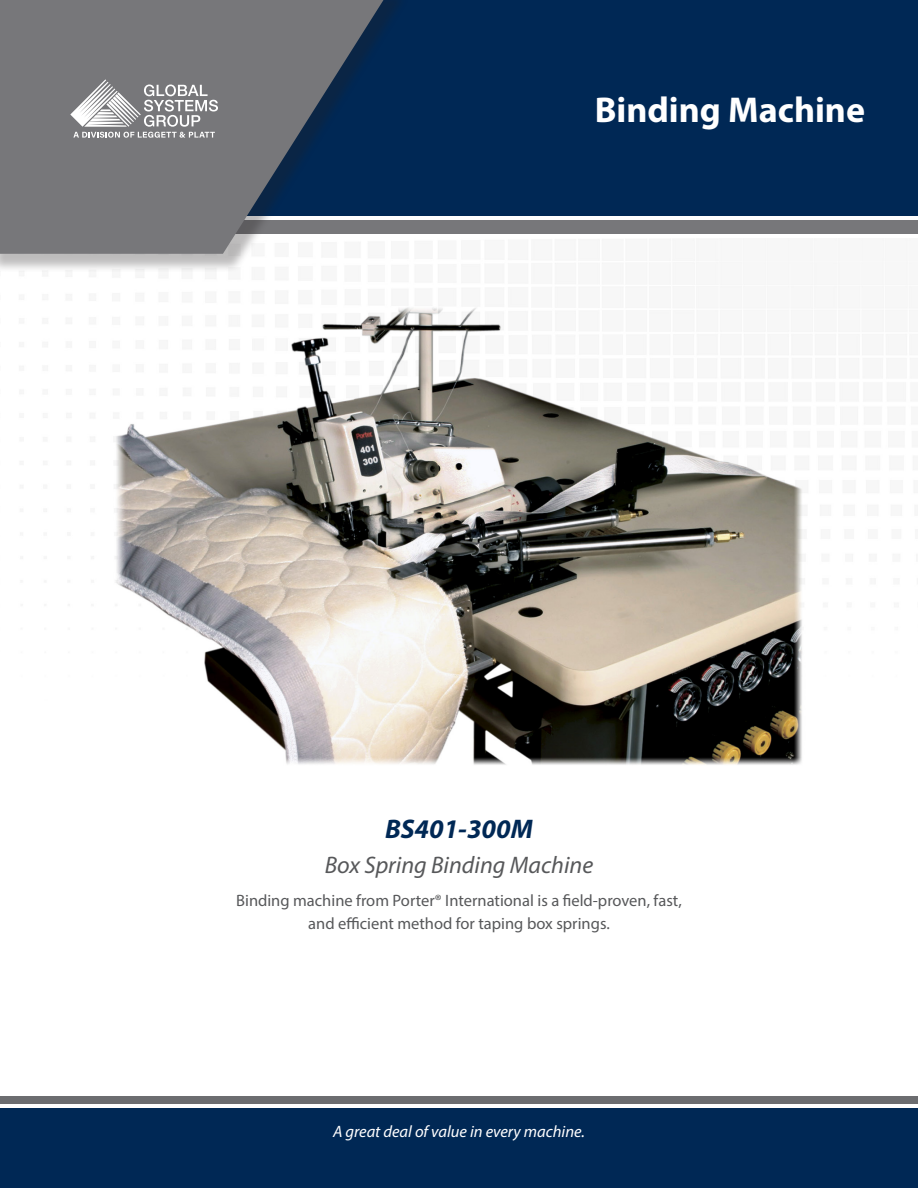
<style>
.page{position:relative;width:918px;height:1188px;background:#fff}
.page>*{position:absolute;margin:0;border:0;box-sizing:border-box;transform-origin:0 0}
.t1{font:700 36px "Myriad Pro";color:#fff}
.t2{font:italic 700 27px "Myriad Pro";color:#002855}
.t3{font:italic 24px "Myriad Pro";color:#57585a}
.t4{font:16.5px "Myriad Pro";color:#57585a}
.t5{font:italic 16.5px "Myriad Pro";color:#fff}
</style>
<div class="page">
<img style="left:43px;top:263px;width:827px;height:502px">
<div style="left:0;top:0;width:918px;height:216px;background:#002855"></div>
<div style="left:0;top:1108px;width:918px;height:80px;background:#002855"></div>
<div style="left:0;top:220px;width:918px;height:14px;background:#77777a"></div>
<div style="left:0;top:1097px;width:918px;height:7px;background:#6c6d70"></div>
<div style="left:0;top:0;width:409px;height:273px;background:#231f20;opacity:.3"></div>
<svg style="left:0;top:0;width:383px;height:254px;fill:#77777a"></svg>
<svg style="left:70px;top:79px;width:148px;height:59px;background:#9e9ea0"></svg>
<p class="t1" style="left:595px;top:86px;width:272px">Binding Machine</p>
<p class="t2" style="left:385px;top:811px;width:149px">BS401-300M</p>
<p class="t3" style="left:325px;top:850px;width:270px">Box Spring Binding Machine</p>
<p class="t4" style="left:236px;top:891px;width:447px">Binding machine from Porter® International is a field-proven, fast,</p>
<p class="t4" style="left:308px;top:913px;width:303px">and efficient method for taping box springs.</p>
<p class="t5" style="left:333px;top:1121px;width:253px">A great deal of value in every machine.</p>
</div>
